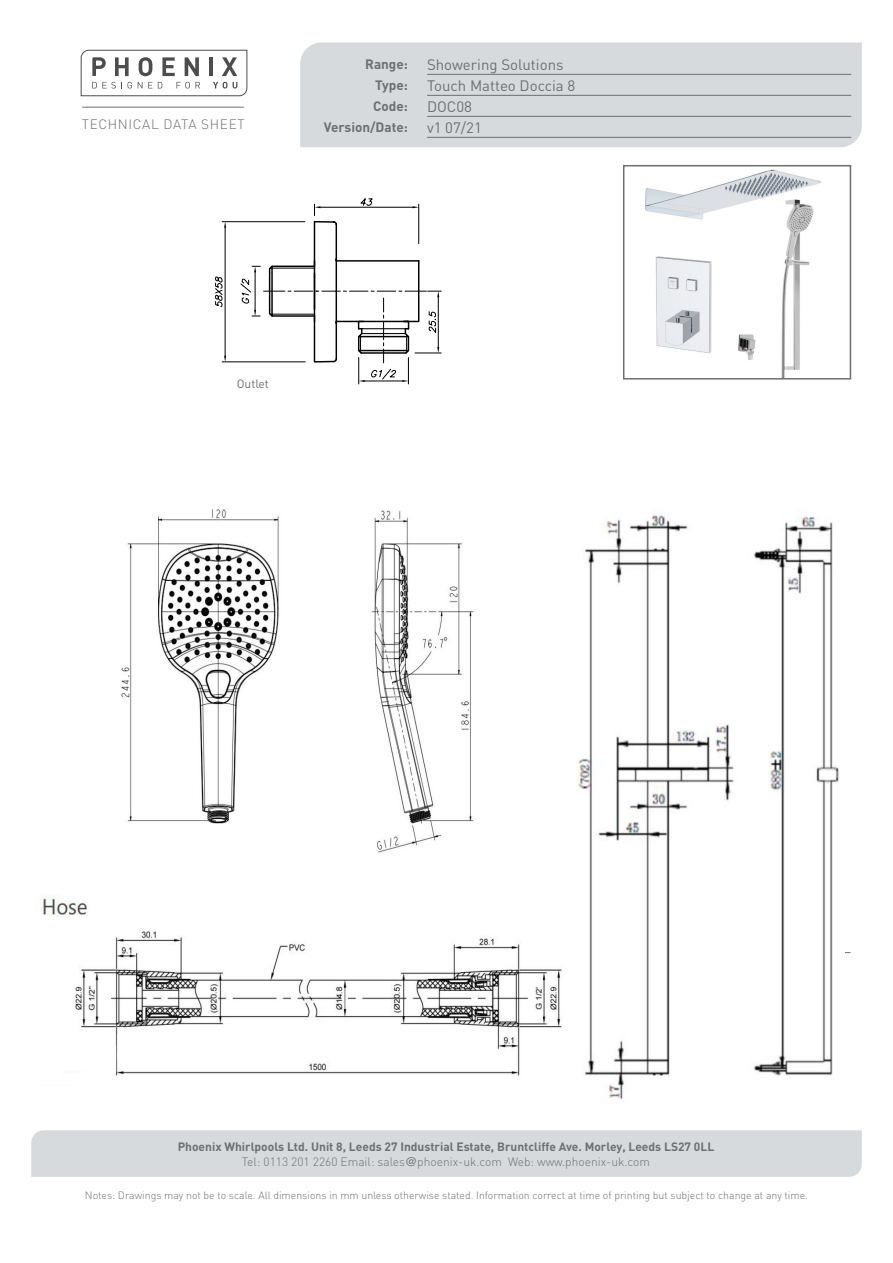
<style>
.page{position:relative;width:893px;height:1263px;background:#fff}
.page>*{position:absolute;margin:0;border:0;box-sizing:border-box;transform-origin:0 0}
.technical_header_det{font:15px "DIN";color:#706f6f}
.t1{font:700 13.5px/21px "DIN";color:#706f6f;text-align:justify}
.t2{font:300 13.5px "DIN";letter-spacing:.05em;color:#706f6f}
.t3{font:700 12px/15px "DIN";color:#706f6f;text-align:center}
.t4{font:12px "DIN";color:#706f6f}
.t5{font:300 10.5px "DIN";color:#706f6f}
.s1{font-weight:300}
.s2{font-family:"Helvetica";font-weight:400}
</style>
<div class="page">
<svg style="left:80px;top:49px;width:168px;height:48px"></svg>
<div style="left:300px;top:43px;width:562px;height:104px;background:#d6dadd"></div>
<div style="left:31px;top:1130px;width:831px;height:47px;background:#d6dadd"></div>
<hr style="left:82px;top:107px;width:162px;height:1px;background:#706f6f">
<hr style="left:43px;top:952px;width:807px;height:1px;background:#706f6f">
<hr style="left:427px;top:74px;width:424px;height:1px;background:#706f6f">
<hr style="left:427px;top:95px;width:424px;height:1px;background:#706f6f">
<hr style="left:427px;top:116px;width:424px;height:1px;background:#706f6f">
<hr style="left:427px;top:137px;width:424px;height:1px;background:#706f6f">
<img style="left:645px;top:169px;width:176px;height:207px">
<div style="left:623px;top:165px;width:228px;height:214px;border:2px solid #706f6f"></div>
<img style="left:41px;top:509px;width:803px;height:591px">
<hr style="left:222px;top:221px;width:83px;height:1px;background:#000">
<hr style="left:222px;top:362px;width:83px;height:1px;background:#000">
<hr style="left:225px;top:228px;width:1px;height:128px;background:#000">
<svg style="left:224px;top:222px;width:2px;height:6px"></svg>
<svg style="left:224px;top:356px;width:2px;height:6px"></svg>
<svg style="left:215px;top:276px;width:8px;height:31px"></svg>
<svg style="left:240px;top:198px;width:202px;height:186px"></svg>
<p class="t1" style="left:373px;top:53px;width:36px;text-indent:-8px">Range:<br>Type:<br>Code:</p>
<p class="t2" style="left:82px;top:115px;width:164px">TECHNICAL DATA SHEET</p>
<p class="t1" style="left:324px;top:116px;width:86px">Version/Date:</p>
<p class="technical_header_det" style="left:427px;top:55px;width:138px">Showering Solutions</p>
<p class="technical_header_det" style="left:427px;top:76px;width:150px">Touch Matteo Doccia 8</p>
<p class="technical_header_det" style="left:427px;top:97px;width:47px">DOC08</p>
<p class="technical_header_det" style="left:427px;top:118px;width:56px">v1 07/21</p>
<p class="t4" style="left:237px;top:376px;width:34px">Outlet</p>
<p class="t3" style="left:178px;top:1139px;width:538px">Phoenix Whirlpools Ltd. Unit 8, Leeds 27 Industrial Estate, Bruntcliffe Ave. Morley, Leeds LS27 0LL<br><span class="s1">Tel: 0113 201 2260 Email: sales</span><span class="s2">@</span><span class="s1">phoenix-uk.com Web: www.phoenix-uk.com</span></p>
<p class="t5" style="left:85px;top:1189px;width:725px">Notes: Drawings may not be to scale. All dimensions in mm unless otherwise stated. Information correct at time of printing but subject to change at any time.</p>
</div>
